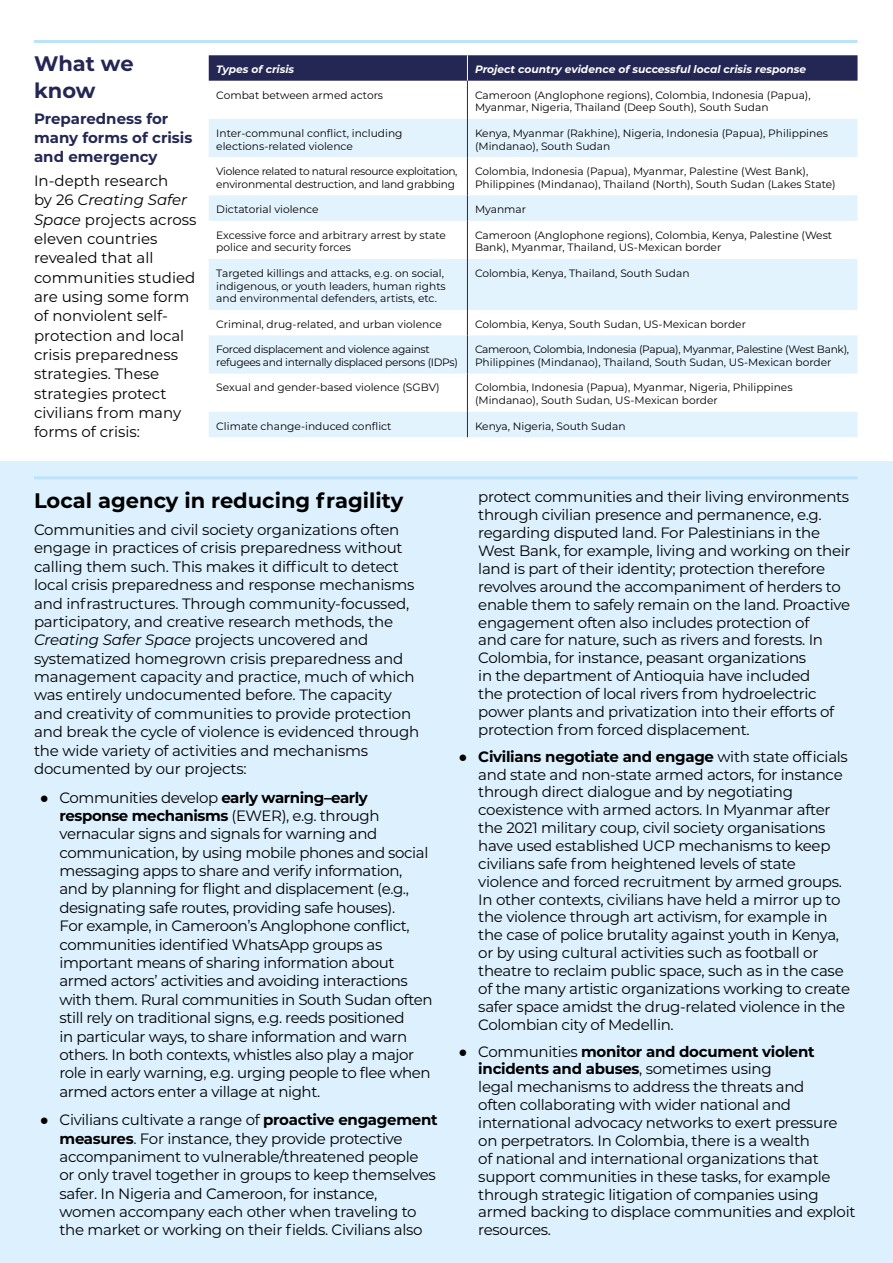
<style>
.page{position:relative;width:893px;height:1263px;background:#fff}
.page>*{position:absolute;margin:0;border:0;box-sizing:border-box;transform-origin:0 0}
.t1{font:700 21px "Montserrat";color:#000}
.t2{font:700 21px/26.5px "Montserrat";color:#242753}
.t3{font:15px/17.9px "Montserrat";letter-spacing:-.02em;color:#000}
.t4{font:15px/19.4px "Montserrat";color:#000}
.t5{font:700 15px/19.4px "Montserrat";color:#242753}
.t6{font:10.65px/12.8px "Montserrat";color:#000}
.t7{font:10.65px/12.8px "Montserrat";letter-spacing:-.03em;color:#000}
.t8{font:10.65px/12.8px "Montserrat";letter-spacing:-.025em;color:#000}
.t9{font:italic 700 10.65px "Montserrat";color:#fff}
.s1{font-style:italic}
.s2{font-family:"Arial"}
.s3{font-weight:700}
</style>
<div class="page">
<svg style="left:209px;top:119px;width:648px;height:318px;fill:#e3f3fd"></svg>
<svg style="left:209px;top:55px;width:648px;height:26px;background:#282b56"></svg>
<hr style="left:467px;top:81px;width:1px;height:38px;background:#242753">
<hr style="left:467px;top:119px;width:1px;height:38px;background:#242753">
<hr style="left:467px;top:157px;width:1px;height:38px;background:#242753">
<svg style="left:467px;top:195px;width:1px;height:26px"></svg>
<hr style="left:467px;top:221px;width:1px;height:38px;background:#242753">
<hr style="left:467px;top:259px;width:1px;height:51px;background:#242753">
<svg style="left:467px;top:310px;width:1px;height:25px"></svg>
<hr style="left:467px;top:335px;width:1px;height:39px;background:#242753">
<hr style="left:467px;top:374px;width:1px;height:38px;background:#242753">
<svg style="left:467px;top:412px;width:1px;height:25px"></svg>
<hr style="left:34px;top:40px;width:823px;height:3px;background:#bce3fa">
<div style="left:0;top:461px;width:893px;height:802px;background:#dcf0fd"></div>
<hr style="left:34px;top:476px;width:823px;height:3px;background:#bce3fa">
<h1 class="t2" style="left:34px;top:50px;width:101px">What we know</h1>
<p class="t5" style="left:34px;top:108px;width:160px">Preparedness for many forms of crisis and emergency</p>
<p class="t4" style="left:34px;top:170px;width:164px">In-depth research<br>by 26 <span class="s1">Creating Safer<br>Space</span> projects across eleven countries revealed that all communities studied are using some form of nonviolent self&shy;protection and local crisis preparedness strategies. These strategies protect civilians from many forms of crisis:</p>
<p class="t9" style="left:216px;top:62px;width:80px">Types of crisis</p>
<p class="t9" style="left:475px;top:62px;width:333px">Project country evidence of successful local crisis response</p>
<p class="t6" style="left:216px;top:88px;width:168px">Combat between armed actors</p>
<p class="t6" style="left:475px;top:88px;width:337px">Cameroon (Anglophone regions), Colombia, Indonesia (Papua),<br>Myanmar, Nigeria, Thailand (Deep South), South Sudan</p>
<p class="t6" style="left:216px;top:126px;width:188px">Inter-communal conflict, including elections-related violence</p>
<p class="t6" style="left:475px;top:126px;width:354px">Kenya, Myanmar (Rakhine), Nigeria, Indonesia (Papua), Philippines (Mindanao), South Sudan</p>
<p class="t7" style="left:216px;top:164px;width:243px">Violence related to natural resource exploitation, environmental destruction, and land grabbing</p>
<p class="t6" style="left:475px;top:164px;width:362px">Colombia, Indonesia (Papua), Myanmar, Palestine (West Bank),<br>Philippines (Mindanao), Thailand (North), South Sudan (Lakes State)</p>
<p class="t6" style="left:216px;top:203px;width:104px">Dictatorial violence</p>
<p class="t6" style="left:475px;top:203px;width:53px">Myanmar</p>
<p class="t6" style="left:216px;top:228px;width:231px">Excessive force and arbitrary arrest by state police and security forces</p>
<p class="t6" style="left:475px;top:228px;width:359px">Cameroon (Anglophone regions), Colombia, Kenya, Palestine (West<br>Bank), Myanmar, Thailand, US-Mexican border</p>
<p class="t6" style="left:216px;top:266px;width:231px">Targeted killings and attacks, e.g. on social, indigenous, or youth leaders, human rights and environmental defenders, artists, etc.</p>
<p class="t6" style="left:475px;top:266px;width:216px">Colombia, Kenya, Thailand, South Sudan</p>
<p class="t6" style="left:216px;top:317px;width:227px">Criminal, drug-related, and urban violence</p>
<p class="t6" style="left:475px;top:317px;width:272px">Colombia, Kenya, South Sudan, US-Mexican border</p>
<p class="t7" style="left:216px;top:343px;width:243px">Forced displacement and violence against refugees and internally displaced persons (IDPs)</p>
<p class="t8" style="left:475px;top:343px;width:376px">Cameroon, Colombia, Indonesia (Papua), Myanmar, Palestine (West Bank),<br>Philippines (Mindanao), Thailand, South Sudan, US-Mexican border</p>
<p class="t6" style="left:216px;top:381px;width:225px">Sexual and gender-based violence (SGBV)</p>
<p class="t6" style="left:475px;top:381px;width:319px">Colombia, Indonesia (Papua), Myanmar, Nigeria, Philippines (Mindanao), South Sudan, US-Mexican border</p>
<p class="t6" style="left:216px;top:419px;width:177px">Climate change-induced conflict</p>
<p class="t6" style="left:475px;top:419px;width:152px">Kenya, Nigeria, South Sudan</p>
<h1 class="t1" style="left:34px;top:485px;width:371px">Local agency in reducing fragility</h1>
<p class="t3" style="left:34px;top:520px;width:387px;line-height:18.3px">Communities and civil society organizations often engage in practices of crisis preparedness without calling them such. This makes it difficult to detect local crisis preparedness and response mechanisms and infrastructures. Through community-focussed, participatory, and creative research methods, the <span class="s1">Creating Safer Space</span> projects uncovered and systematized homegrown crisis preparedness and management capacity and practice, much of which was entirely undocumented before. The capacity and creativity of communities to provide protection and break the cycle of violence is evidenced through the wide variety of activities and mechanisms documented by our projects:</p>
<p class="t3" style="left:60px;top:787px;width:375px;line-height:18.3px;text-indent:-20px"><span class="s2">●</span> Communities develop <span class="s3">early warning–early response mechanisms</span> (EWER), e.g. through vernacular signs and signals for warning and communication, by using mobile phones and social messaging apps to share and verify information, and by planning for flight and displacement (e.g., designating safe routes, providing safe houses).<br>For example, in Cameroon’s Anglophone conflict, communities identified WhatsApp groups as important means of sharing information about armed actors’ activities and avoiding interactions with them. Rural communities in South Sudan often still rely on traditional signs, e.g. reeds positioned<br>in particular ways, to share information and warn others. In both contexts, whistles also play a major role in early warning, e.g. urging people to flee when armed actors enter a village at night.</p>
<p class="t3" style="left:60px;top:1110px;width:380px;line-height:18.3px;text-indent:-20px"><span class="s2">●</span> Civilians cultivate a range of <span class="s3">proactive engagement measures</span>. For instance, they provide protective accompaniment to vulnerable/threatened people<br>or only travel together in groups to keep themselves safer. In Nigeria and Cameroon, for instance,<br>women accompany each other when traveling to the market or working on their fields. Civilians also</p>
<p class="t3" style="left:478px;top:487px;width:374px">protect communities and their living environments through civilian presence and permanence, e.g. regarding disputed land. For Palestinians in the West Bank, for example, living and working on their land is part of their identity; protection therefore revolves around the accompaniment of herders to enable them to safely remain on the land. Proactive engagement often also includes protection of<br>and care for nature, such as rivers and forests. In Colombia, for instance, peasant organizations<br>in the department of Antioquia have included<br>the protection of local rivers from hydroelectric power plants and privatization into their efforts of protection from forced displacement.</p>
<p class="t3" style="left:478px;top:747px;width:373px;text-indent:-20px"><span class="s2">●</span> <span class="s3">Civilians negotiate and engage</span> with state officials and state and non-state armed actors, for instance through direct dialogue and by negotiating coexistence with armed actors. In Myanmar after the 2021 military coup, civil society organisations have used established UCP mechanisms to keep civilians safe from heightened levels of state violence and forced recruitment by armed groups.<br>In other contexts, civilians have held a mirror up to the violence through art activism, for example in the case of police brutality against youth in Kenya, or by using cultural activities such as football or theatre to reclaim public space, such as in the case of the many artistic organizations working to create safer space amidst the drug-related violence in the Colombian city of Medellin.</p>
<p class="t3" style="left:478px;top:1042px;width:379px;text-indent:-20px"><span class="s2">●</span> Communities <span class="s3">monitor and document violent incidents and abuses</span>, sometimes using<br>legal mechanisms to address the threats and<br>often collaborating with wider national and international advocacy networks to exert pressure on perpetrators. In Colombia, there is a wealth<br>of national and international organizations that support communities in these tasks, for example through strategic litigation of companies using armed backing to displace communities and exploit resources.</p>
</div>
